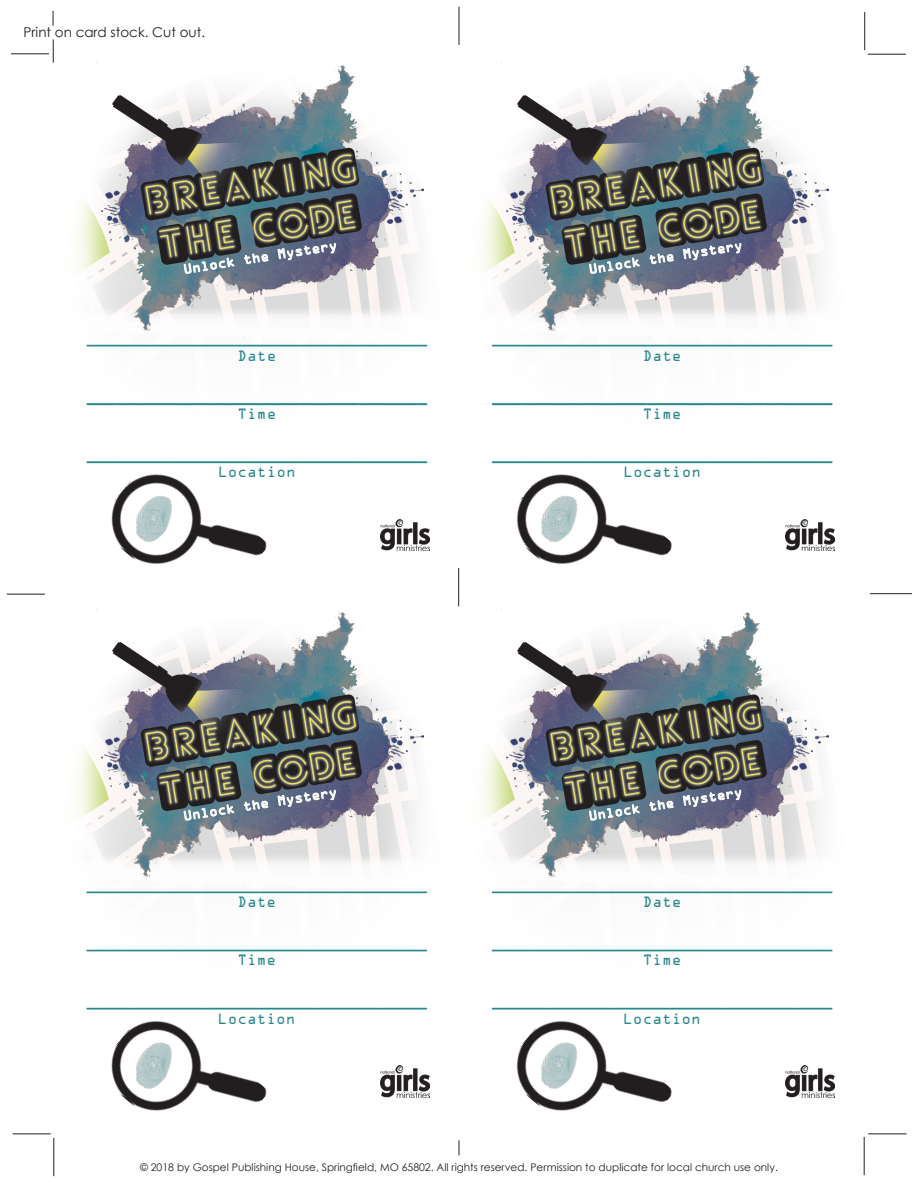
<style>
.page{position:relative;width:918px;height:1188px;background:#fff}
.page>*{position:absolute;margin:0;border:0;box-sizing:border-box;transform-origin:0 0}
.t1{font:13.5px "OCRA Std";color:#28888e}
.t2{font:13.5px "Century Gothic";color:#231f20}
.t3{font:12px "OCRA Std";color:#fff}
.t4{font:10.5px "Century Gothic";color:#231f20}
</style>
<div class="page">
<hr style="left:7px;top:594px;width:38px;height:1px;background:#231f20">
<hr style="left:870px;top:593px;width:42px;height:1px;background:#231f20">
<hr style="left:458px;top:568px;width:1px;height:38px;background:#231f20">
<svg style="left:459px;top:1140px;width:1px;height:15px"></svg>
<hr style="left:459px;top:7px;width:1px;height:38px;background:#231f20">
<hr style="left:864px;top:12px;width:1px;height:38px;background:#231f20">
<hr style="left:868px;top:54px;width:38px;height:1px;background:#231f20">
<hr style="left:11px;top:54px;width:38px;height:1px;background:#231f20">
<svg style="left:53px;top:11px;width:1px;height:15px"></svg>
<svg style="left:53px;top:39px;width:1px;height:24px"></svg>
<hr style="left:868px;top:1134px;width:38px;height:1px;background:#231f20">
<hr style="left:864px;top:1137px;width:1px;height:38px;background:#231f20">
<hr style="left:54px;top:1138px;width:1px;height:38px;background:#231f20">
<hr style="left:13px;top:1134px;width:38px;height:1px;background:#231f20">
<img style="left:78px;top:188px;width:346px;height:104px">
<hr style="left:87px;top:345px;width:340px;height:1px;background:#28888e">
<hr style="left:87px;top:403px;width:340px;height:2px;background:#28888e">
<hr style="left:87px;top:461px;width:340px;height:2px;background:#28888e">
<img style="left:96px;top:65px;width:327px;height:282px">
<img style="left:380px;top:519px;width:49px;height:32px">
<img style="left:94px;top:461px;width:175px;height:103px">
<svg style="left:184px;top:258px;width:50px;height:16px"></svg>
<svg style="left:244px;top:251px;width:24px;height:13px"></svg>
<svg style="left:278px;top:240px;width:58px;height:23px"></svg>
<img style="left:483px;top:200px;width:19px;height:94px">
<hr style="left:492px;top:345px;width:340px;height:1px;background:#28888e">
<hr style="left:492px;top:403px;width:340px;height:2px;background:#28888e">
<hr style="left:492px;top:461px;width:340px;height:2px;background:#28888e">
<img style="left:502px;top:65px;width:327px;height:282px">
<img style="left:786px;top:519px;width:49px;height:32px">
<img style="left:499px;top:461px;width:176px;height:149px">
<svg style="left:589px;top:258px;width:51px;height:16px"></svg>
<svg style="left:650px;top:251px;width:23px;height:13px"></svg>
<svg style="left:683px;top:240px;width:58px;height:23px"></svg>
<img style="left:77px;top:735px;width:347px;height:106px">
<hr style="left:87px;top:892px;width:340px;height:1px;background:#28888e">
<hr style="left:87px;top:950px;width:340px;height:1px;background:#28888e">
<hr style="left:87px;top:1008px;width:340px;height:1px;background:#28888e">
<img style="left:96px;top:609px;width:327px;height:285px">
<img style="left:380px;top:1066px;width:49px;height:31px">
<img style="left:93px;top:1008px;width:176px;height:103px">
<svg style="left:184px;top:805px;width:50px;height:16px"></svg>
<svg style="left:244px;top:798px;width:24px;height:13px"></svg>
<svg style="left:277px;top:786px;width:59px;height:24px"></svg>
<img style="left:483px;top:747px;width:19px;height:94px">
<hr style="left:492px;top:892px;width:340px;height:1px;background:#28888e">
<hr style="left:492px;top:950px;width:340px;height:1px;background:#28888e">
<hr style="left:492px;top:1008px;width:340px;height:1px;background:#28888e">
<img style="left:502px;top:609px;width:327px;height:285px">
<img style="left:786px;top:1066px;width:48px;height:31px">
<img style="left:499px;top:1008px;width:176px;height:103px">
<svg style="left:589px;top:805px;width:51px;height:16px"></svg>
<svg style="left:650px;top:798px;width:23px;height:13px"></svg>
<svg style="left:683px;top:786px;width:58px;height:24px"></svg>
<p class="t2" style="left:24px;top:24px;width:183px">Print on card stock. Cut out.</p>
<p class="t3" style="left:183px;top:264px;width:157px;rotate:-9deg">Unlock the Mystery</p>
<p class="t3" style="left:588px;top:264px;width:157px;rotate:-9deg">Unlock the Mystery</p>
<p class="t1" style="left:87px;top:333px;width:342px">___________________________________</p>
<p class="t1" style="left:238px;top:350px;width:40px">Date</p>
<p class="t1" style="left:492px;top:333px;width:342px">___________________________________</p>
<p class="t1" style="left:643px;top:350px;width:40px">Date</p>
<p class="t1" style="left:87px;top:392px;width:342px">___________________________________</p>
<p class="t1" style="left:238px;top:408px;width:40px">Time</p>
<p class="t1" style="left:492px;top:392px;width:342px">___________________________________</p>
<p class="t1" style="left:643px;top:408px;width:40px">Time</p>
<p class="t1" style="left:87px;top:450px;width:342px">___________________________________</p>
<p class="t1" style="left:218px;top:466px;width:79px">Location</p>
<p class="t1" style="left:492px;top:450px;width:342px">___________________________________</p>
<p class="t1" style="left:623px;top:466px;width:79px">Location</p>
<p class="t3" style="left:183px;top:811px;width:157px;rotate:-9deg">Unlock the Mystery</p>
<p class="t3" style="left:588px;top:811px;width:157px;rotate:-9deg">Unlock the Mystery</p>
<p class="t1" style="left:87px;top:880px;width:342px">___________________________________</p>
<p class="t1" style="left:237px;top:896px;width:40px">Date</p>
<p class="t1" style="left:492px;top:880px;width:342px">___________________________________</p>
<p class="t1" style="left:643px;top:896px;width:40px">Date</p>
<p class="t1" style="left:87px;top:938px;width:342px">___________________________________</p>
<p class="t1" style="left:237px;top:954px;width:40px">Time</p>
<p class="t1" style="left:492px;top:938px;width:342px">___________________________________</p>
<p class="t1" style="left:643px;top:954px;width:40px">Time</p>
<p class="t1" style="left:87px;top:996px;width:342px">___________________________________</p>
<p class="t1" style="left:218px;top:1013px;width:79px">Location</p>
<p class="t1" style="left:492px;top:996px;width:342px">___________________________________</p>
<p class="t1" style="left:623px;top:1013px;width:79px">Location</p>
<p class="t4" style="left:140px;top:1161px;width:639px">© 2018 by Gospel Publishing House, Springfield, MO 65802. All rights reserved. Permission to duplicate for local church use only.</p>
</div>
